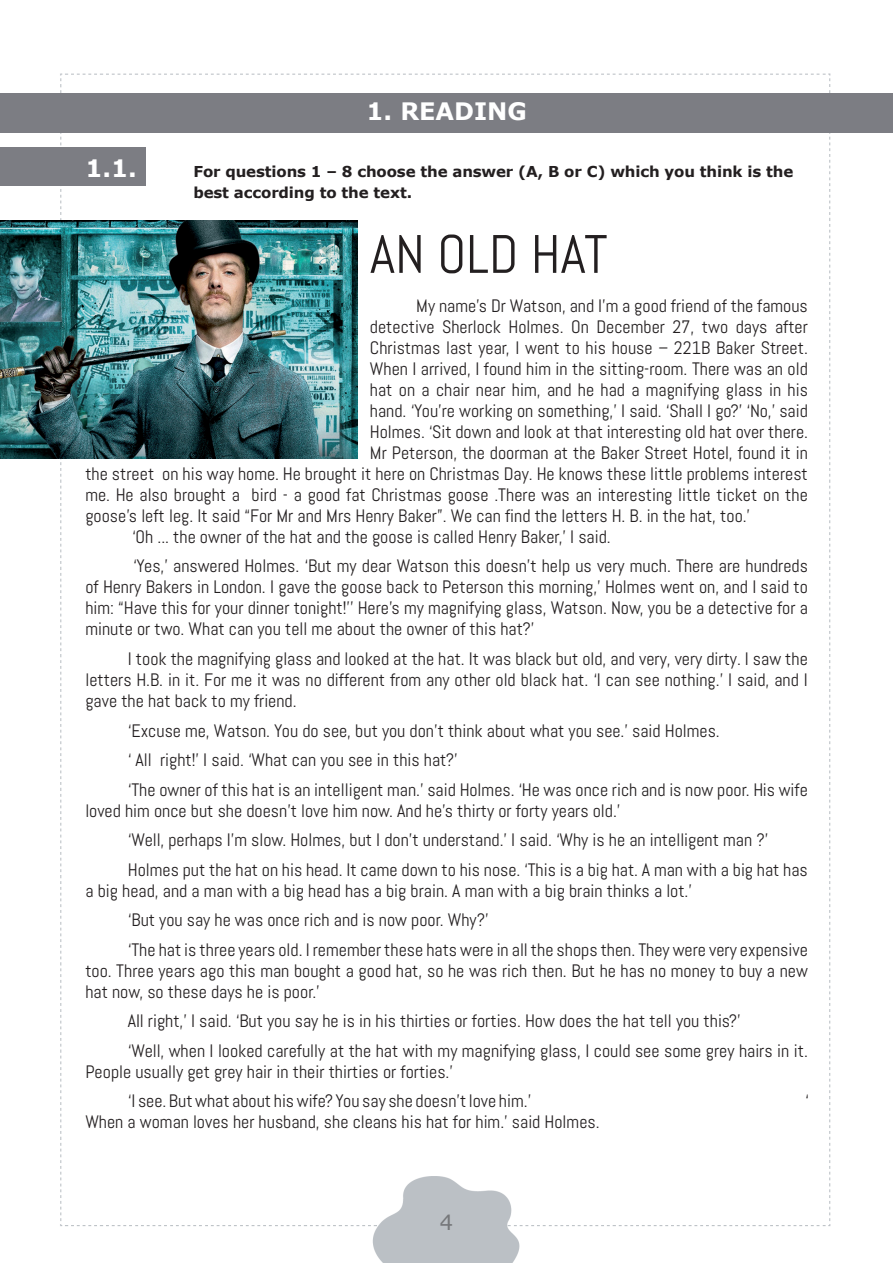
<style>
.page{position:relative;width:893px;height:1263px;background:#fff}
.page>*{position:absolute;margin:0;border:0;box-sizing:border-box;transform-origin:0 0}
.t1{font:54px "Abel";color:#231f20}
.t2{font:700 24px "Verdana";color:#fff}
.t3{font:21px "Verdana";color:#76787b}
.t4{font:18px/29.5px "Abel";color:#231f20}
.t5{font:700 15px/21px "Verdana";letter-spacing:-.01em;color:#231f20}
</style>
<div class="page">
<img style="left:0;top:73px;width:893px;height:1190px">
<div style="left:0;top:93px;width:893px;height:39px;background:#7c7d83"></div>
<div style="left:0;top:147px;width:146px;height:39px;background:#7c7d83"></div>
<img style="left:0;top:220px;width:357px;height:238px">
<h2 class="t2" style="left:366px;top:94px;width:162px">1. READING</h2>
<h2 class="t2" style="left:85px;top:151px;width:53px">1.1.</h2>
<p class="t5" style="left:193px;top:161px;width:601px">For questions 1 – 8 choose the answer (A, B or C) which you think is the best according to the text.</p>
<h1 class="t1" style="left:370px;top:220px;width:239px">AN OLD HAT</h1>
<p class="t4" style="left:416px;top:291px;width:393px">My name’s Dr Watson, and I’m a good friend of the famous</p>
<p class="t4" style="left:370px;top:312px;width:439px">detective Sherlock Holmes. On December 27, two days after</p>
<p class="t4" style="left:370px;top:333px;width:439px">Christmas last year, I went to his house – 221B Baker Street.</p>
<p class="t4" style="left:370px;top:354px;width:439px">When I arrived, I found him in the sitting-room. There was an old</p>
<p class="t4" style="left:370px;top:375px;width:439px">hat on a chair near him, and he had a magnifying glass in his</p>
<p class="t4" style="left:370px;top:396px;width:439px">hand. ‘You’re working on something,’ I said. ‘Shall I go?’ ‘No,’ said</p>
<p class="t4" style="left:370px;top:417px;width:439px">Holmes. ‘Sit down and look at that interesting old hat over there.</p>
<p class="t4" style="left:370px;top:438px;width:439px">Mr Peterson, the doorman at the Baker Street Hotel, found it in</p>
<p class="t4" style="left:85px;top:459px;width:724px">the street on his way home. He brought it here on Christmas Day. He knows these little problems interest</p>
<p class="t4" style="left:85px;top:480px;width:724px">me. He also brought a bird - a good fat Christmas goose .There was an interesting little ticket on the</p>
<p class="t4" style="left:85px;top:501px;width:666px">goose’s left leg. It said “For Mr and Mrs Henry Baker”. We can find the letters H. B. in the hat, too.’</p>
<p class="t4" style="left:132px;top:522px;width:480px">‘Oh ... the owner of the hat and the goose is called Henry Baker,’ I said.</p>
<p class="t4" style="left:85px;top:556px;width:724px;line-height:21px;text-align:justify;text-indent:48px">‘Yes,’ answered Holmes. ‘But my dear Watson this doesn’t help us very much. There are hundreds of Henry Bakers in London. I gave the goose back to Peterson this morning,’ Holmes went on, and I said to him: “Have this for your dinner tonight!’’ Here’s my magnifying glass, Watson. Now, you be a detective for a minute or two. What can you tell me about the owner of this hat?’</p>
<p class="t4" style="left:85px;top:648px;width:724px;line-height:21px;text-align:justify;text-indent:43px">I took the magnifying glass and looked at the hat. It was black but old, and very, very dirty. I saw the letters H.B. in it. For me it was no different from any other old black hat. ‘I can see nothing.’ I said, and I gave the hat back to my friend.</p>
<p class="t4" style="left:128px;top:715px;width:681px">‘Excuse me, Watson. You do see, but you don’t think about what you see.’ said Holmes.<br>‘ All right!’ I said. ‘What can you see in this hat?’<br>‘The owner of this hat is an intelligent man.’ said Holmes. ‘He was once rich and is now poor. His wife</p>
<p class="t4" style="left:128px;top:796px;width:681px;text-indent:-43px">loved him once but she doesn’t love him now. And he’s thirty or forty years old.’<br>‘Well, perhaps I’m slow. Holmes, but I don’t understand.’ I said. ‘Why is he an intelligent man ?’<br>Holmes put the hat on his head. It came down to his nose. ‘This is a big hat. A man with a big hat has</p>
<p class="t4" style="left:128px;top:876px;width:681px;text-indent:-43px">a big head, and a man with a big head has a big brain. A man with a big brain thinks a lot.’<br>‘But you say he was once rich and is now poor. Why?’<br>‘The hat is three years old. I remember these hats were in all the shops then. They were very expensive</p>
<p class="t4" style="left:85px;top:960px;width:724px;line-height:21px">too. Three years ago this man bought a good hat, so he was rich then. But he has no money to buy a new hat now, so these days he is poor.’</p>
<p class="t4" style="left:128px;top:1006px;width:681px">AIl right,’ I said. ‘But you say he is in his thirties or forties. How does the hat tell you this?’<br>‘Well, when I looked carefully at the hat with my magnifying glass, I could see some grey hairs in it.</p>
<p class="t4" style="left:128px;top:1057px;width:405px;text-indent:-43px">People usually get grey hair in their thirties or forties.’<br>‘I see. But what about his wife? You say she doesn’t love him.’</p>
<p class="t4" style="left:805px;top:1086px;width:5px">‘</p>
<p class="t4" style="left:85px;top:1107px;width:516px">When a woman loves her husband, she cleans his hat for him.’ said Holmes.</p>
<p class="t3" style="left:440px;top:1208px;width:15px">4</p>
</div>
